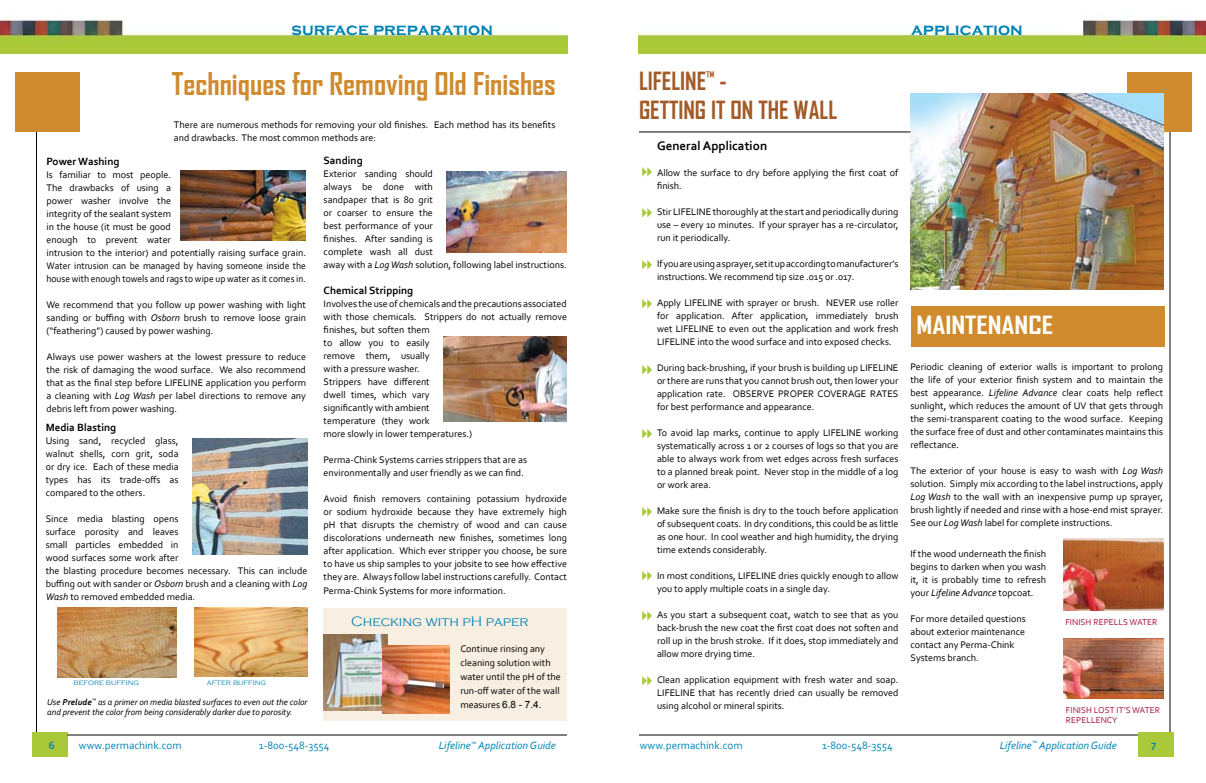
<style>
.page{position:relative;width:1206px;height:783px;background:#fff}
.page>*{position:absolute;margin:0;border:0;box-sizing:border-box;transform-origin:0 0}
.t1{font:700 30px "Agency FB";color:#cf8b2d}
.t2{font:700 24px/28.8px "Agency FB";color:#a25a28}
.t3{font:700 24px "Agency FB";color:#fff;scale:1.2 1}
.t4{font:700 17px "Copperplate Gothic";color:#0083b4}
.t5{font:300 14px "Copperplate Gothic";color:#0083b4}
.t6{font:700 13px "Corbel";color:#000}
.t7{font:11px "Corbel";color:#0083b4}
.t8{font:italic 11px "Corbel";color:#0083b4}
.t9{font:700 11px "Corbel";color:#000}
.t10{font:700 11px "Corbel";color:#0083b4}
.t11{font:10px/13px "Corbel";color:#000;text-align:justify}
.t12{font:italic 9px/10.8px "Corbel";color:#000}
.t13{font:9px/10.8px "Corbel";color:#a71a44}
.t14{font:300 8px "Copperplate Gothic";color:#0083b4}
.t15{font:italic 6.4px "Corbel";color:#0083b4}
.s1{font-style:italic}
.s2{font-family:"Arial"}
.s3{font-weight:700}
</style>
<div class="page">
<hr style="left:639px;top:735px;width:499px;height:1px;background:#000">
<hr style="left:36px;top:131px;width:1px;height:604px;background:#000">
<hr style="left:1170px;top:130px;width:1px;height:605px;background:#000">
<div style="left:1138px;top:732px;width:36px;height:25px;background:#a9c938"></div>
<div style="left:32px;top:732px;width:36px;height:25px;background:#a9c938"></div>
<hr style="left:67px;top:735px;width:500px;height:1px;background:#000">
<div style="left:911px;top:306px;width:253px;height:41px;background:#cf8b2d"></div>
<img style="left:0;top:19px;width:567px;height:35px">
<img style="left:639px;top:14px;width:567px;height:40px">
<div style="left:15px;top:72px;width:65px;height:60px;background:#cf8b2d"></div>
<div style="left:1127px;top:72px;width:64px;height:59px;background:#cf8b2d"></div>
<img style="left:910px;top:93px;width:253px;height:196px">
<img style="left:1064px;top:639px;width:99px;height:60px">
<img style="left:1063px;top:538px;width:100px;height:73px">
<hr style="left:639px;top:132px;width:271px;height:1px;background:#000">
<img style="left:180px;top:170px;width:126px;height:70px">
<img style="left:57px;top:608px;width:119px;height:69px">
<img style="left:195px;top:608px;width:113px;height:69px">
<img style="left:193px;top:438px;width:115px;height:117px">
<img style="left:443px;top:336px;width:124px;height:85px">
<img style="left:446px;top:171px;width:121px;height:82px">
<div style="left:324px;top:609px;width:243px;height:112px;background:#f8eee1"></div>
<img style="left:324px;top:635px;width:63px;height:75px">
<img style="left:383px;top:645px;width:67px;height:68px">
<h3 class="t4" style="left:292px;top:20px;width:203px">surface preparation</h3>
<h3 class="t4" style="left:911px;top:20px;width:113px">application</h3>
<h2 class="t2" style="left:639px;top:66px;width:200px">LIFELINE<sup>™</sup> -<br>GETTING IT ON THE WALL</h2>
<h3 class="t6" style="left:657px;top:137px;width:112px">General Application</h3>
<p class="t11" style="left:657px;top:166px;width:243px">Allow the surface to dry before applying the first coat of finish.</p>
<p class="t11" style="left:657px;top:205px;width:243px">Stir LIFELINE thoroughly at the start and periodically during use – every 10 minutes. If your sprayer has a re-circulator, run it periodically.</p>
<p class="t11" style="left:657px;top:257px;width:243px">If you are using a sprayer, set it up according to manufacturer’s instructions. We recommend tip size .015 or .017.</p>
<p class="t11" style="left:657px;top:296px;width:243px">Apply LIFELINE with sprayer or brush. NEVER use roller for application. After application, immediately brush wet LIFELINE to even out the application and work fresh LIFELINE into the wood surface and into exposed checks.</p>
<p class="t11" style="left:657px;top:361px;width:243px">During back-brushing, if your brush is building up LIFELINE or there are runs that you cannot brush out, then lower your application rate. OBSERVE PROPER COVERAGE RATES for best performance and appearance.</p>
<p class="t11" style="left:657px;top:426px;width:243px">To avoid lap marks, continue to apply LIFELINE working systematically across 1 or 2 courses of logs so that you are able to always work from wet edges across fresh surfaces to a planned break point. Never stop in the middle of a log or work area.</p>
<p class="t11" style="left:657px;top:504px;width:243px">Make sure the finish is dry to the touch before application of subsequent coats. In dry conditions, this could be as little as one hour. In cool weather and high humidity, the drying time extends considerably.</p>
<p class="t11" style="left:657px;top:569px;width:243px">In most conditions, LIFELINE dries quickly enough to allow you to apply multiple coats in a single day.</p>
<p class="t11" style="left:657px;top:608px;width:243px">As you start a subsequent coat, watch to see that as you back-brush the new coat the first coat does not soften and roll up in the brush stroke. If it does, stop immediately and allow more drying time.</p>
<p class="t11" style="left:657px;top:673px;width:243px">Clean application equipment with fresh water and soap.<br>LIFELINE that has recently dried can usually be removed using alcohol or mineral spirits.</p>
<h1 class="t1" style="left:172px;top:65px;width:386px">Techniques for Removing Old Finishes</h1>
<p class="t11" style="left:174px;top:118px;width:383px">There are numerous methods for removing your old finishes. Each method has its benefits and drawbacks. The most common methods are:</p>
<p class="t9" style="left:324px;top:154px;width:41px">Sanding</p>
<p class="t11" style="left:324px;top:167px;width:245px;text-align:left">Exterior sanding should<br>always be done with<br>sandpaper that is 80 grit<br>or coarser to ensure the<br>best performance of your<br>finishes. After sanding is<br>complete wash all dust<br>away with a <span class="s1">Log Wash</span> solution, following label instructions.</p>
<p class="t9" style="left:324px;top:284px;width:91px">Chemical Stripping</p>
<p class="t11" style="left:324px;top:297px;width:245px;text-align:left">Involves the use of chemicals and the precautions associated with those chemicals. Strippers do not actually remove finishes, but soften them<br>to allow you to easily<br>remove them, usually<br>with a pressure washer.<br>Strippers have different<br>dwell times, which vary<br>significantly with ambient<br>temperature (they work<br>more slowly in lower temperatures.)</p>
<p class="t11" style="left:324px;top:453px;width:205px">Perma-Chink Systems carries strippers that are as environmentally and user friendly as we can find.</p>
<p class="t11" style="left:324px;top:492px;width:245px">Avoid finish removers containing potassium hydroxide or sodium hydroxide because they have extremely high pH that disrupts the chemistry of wood and can cause discolorations underneath new finishes, sometimes long after application. Which ever stripper you choose, be sure to have us ship samples to your jobsite to see how effective they are. Always follow label instructions carefully. Contact Perma-Chink Systems for more information.</p>
<p class="t9" style="left:46px;top:154px;width:75px">Power Washing</p>
<p class="t11" style="left:46px;top:168px;width:261px;text-align:left">Is familiar to most people.<br>The drawbacks of using a<br>power washer involve the<br>integrity of the sealant system<br>in the house (it must be good<br>enough to prevent water<br>intrusion to the interior) and potentially raising surface grain.<br>Water intrusion can be managed by having someone inside the house with enough towels and rags to wipe up water as it comes in.</p>
<p class="t11" style="left:46px;top:298px;width:261px">We recommend that you follow up power washing with light sanding or buffing with <span class="s1">Osborn</span> brush to remove loose grain (“feathering”) caused by power washing.</p>
<p class="t11" style="left:46px;top:350px;width:261px">Always use power washers at the lowest pressure to reduce the risk of damaging the wood surface. We also recommend that as the final step before LIFELINE application you perform a cleaning with <span class="s1">Log Wash</span> per label directions to remove any debris left from power washing.</p>
<h2 class="t3" style="left:916px;top:310px;width:115px">MAINTENANCE</h2>
<p class="t11" style="left:910px;top:360px;width:254px">Periodic cleaning of exterior walls is important to prolong the life of your exterior finish system and to maintain the best appearance. <span class="s1">Lifeline Advance</span> clear coats help reflect sunlight, which reduces the amount of UV that gets through the semi-transparent coating to the wood surface. Keeping the surface free of dust and other contaminates maintains this reflectance.</p>
<p class="t11" style="left:910px;top:464px;width:254px">The exterior of your house is easy to wash with <span class="s1">Log Wash </span>solution. Simply mix according to the label instructions, apply <span class="s1">Log Wash</span> to the wall with an inexpensive pump up sprayer, brush lightly if needed and rinse with a hose-end mist sprayer.<br>See our <span class="s1">Log Wash</span> label for complete instructions.</p>
<p class="t9" style="left:46px;top:421px;width:72px">Media Blasting</p>
<p class="t11" style="left:46px;top:434px;width:134px">Using sand, recycled glass, walnut shells, corn grit, soda or dry ice. Each of these media types has its trade-offs as compared to the others.</p>
<p class="t11" style="left:46px;top:512px;width:263px;text-align:left">Since media blasting opens<br>surface porosity and leaves<br>small particles embedded in<br>wood surfaces some work after<br>the blasting procedure becomes necessary. This can include buffing out with sander or <span class="s1">Osborn</span> brush and a cleaning with <span class="s1">Log Wash</span> to removed embedded media.</p>
<p class="t11" style="left:910px;top:547px;width:137px">If the wood underneath the finish begins to darken when you wash it, it is probably time to refresh your <span class="s1">Lifeline Advance</span> topcoat.</p>
<p class="t11" style="left:910px;top:612px;width:117px;text-align:left">For more detailed questions about exterior maintenance contact any Perma-Chink<br>Systems branch.</p>
<h3 class="t5" style="left:351px;top:614px;width:179px">Checking with pH paper</h3>
<p class="t11" style="left:460px;top:641px;width:102px;line-height:14px;text-align:left">Continue rinsing any cleaning solution with water until the pH of the run-off water of the wall measures <span class="s2">6.8 - 7.4.</span></p>
<p class="t13" style="left:1065px;top:617px;width:94px">FINISH REPELLS WATER</p>
<p class="t14" style="left:74px;top:678px;width:67px">before buffing</p>
<p class="t14" style="left:207px;top:678px;width:61px">after buffing</p>
<p class="t12" style="left:47px;top:696px;width:262px">Use <span class="s3">Prelude</span><sup>™</sup> as a primer on media blasted surfaces to even out the color and prevent the color from being considerably darker due to porosity.</p>
<p class="t13" style="left:1066px;top:704px;width:96px">FINISH LOST IT’S WATER<br>REPELLENCY</p>
<p class="t7" style="left:640px;top:738px;width:104px">www.permachink.com</p>
<p class="t7" style="left:822px;top:738px;width:72px">1-800-548-3554</p>
<p class="t8" style="left:1000px;top:738px;width:118px">Lifeline<sup>™</sup> Application Guide</p>
<p class="t7" style="left:79px;top:739px;width:104px">www.permachink.com</p>
<p class="t7" style="left:259px;top:739px;width:72px">1-800-548-3554</p>
<p class="t8" style="left:439px;top:739px;width:33px">Lifeline</p>
<p class="t10" style="left:1151px;top:738px;width:7px">7</p>
<p class="t15" style="left:471px;top:739px;width:7px">™</p>
<p class="t10" style="left:49px;top:739px;width:8px">6</p>
<p class="t8" style="left:478px;top:739px;width:79px">Application Guide</p>
</div>
